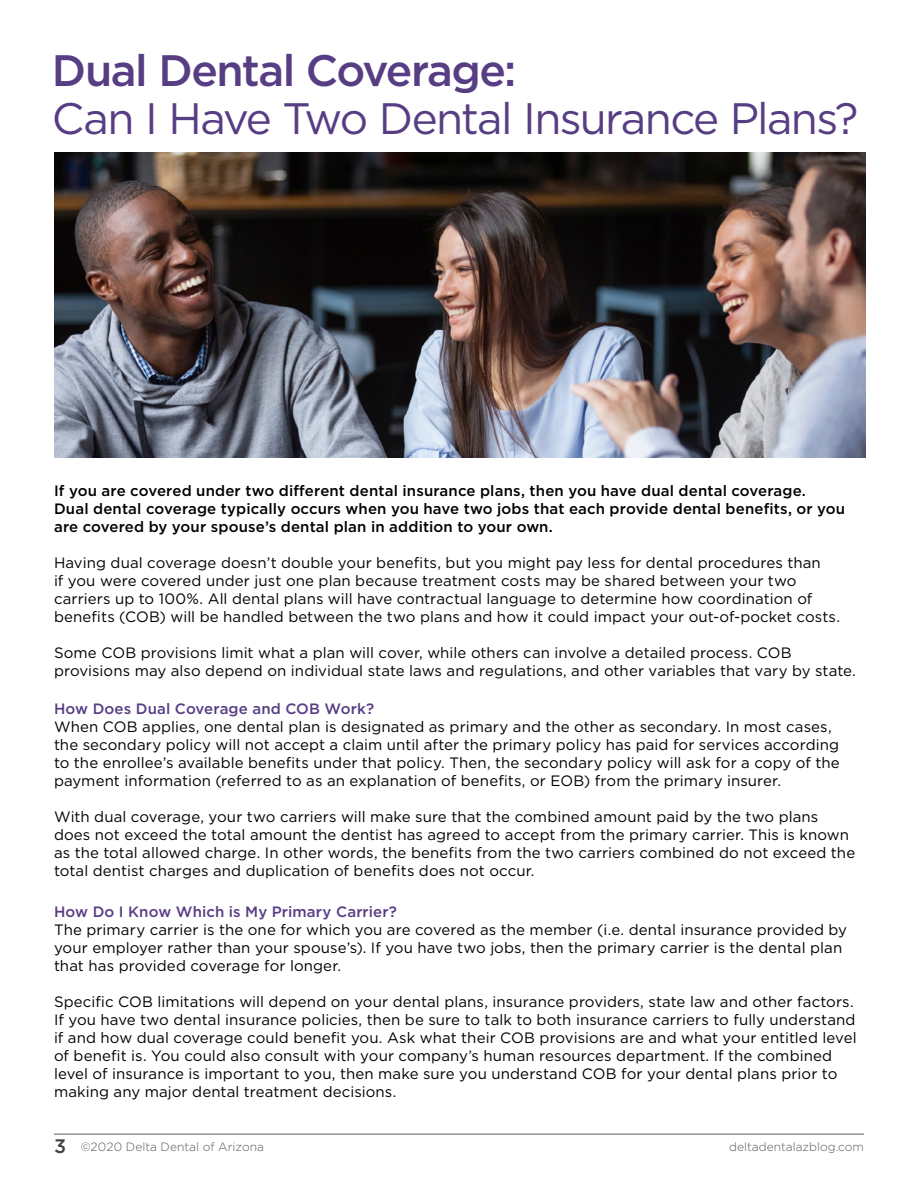
<style>
.page{position:relative;width:918px;height:1188px;background:#fff}
.page>*{position:absolute;margin:0;border:0;box-sizing:border-box;transform-origin:0 0}
.t1{font:43.95px "Gotham";letter-spacing:-.04em;color:#573d83}
.t2{font:500 43.95px "Gotham";letter-spacing:-.035em;color:#573d83}
.t3{font:15px/18px "Gotham";letter-spacing:.005em;color:#000}
.t4{font:500 15px/18px "Gotham";letter-spacing:.01em;color:#000}
.t5{font:500 15px "Gotham";letter-spacing:.01em;color:#573d83}
.t6{font:300 12px "Gotham";color:#58595b}
.s1{font-weight:500;font-size:19.5px;color:#414042}
</style>
<div class="page">
<img style="left:54px;top:152px;width:811px;height:306px">
<hr style="left:54px;top:1134px;width:810px;height:1px;background:#58595b">
<h1 class="t2" style="left:52px;top:42px;width:466px">Dual Dental Coverage:</h1>
<h1 class="t1" style="left:52px;top:90px;width:808px">Can I Have Two Dental Insurance Plans?</h1>
<p class="t4" style="left:54px;top:482px;width:793px">If you are covered under two different dental insurance plans, then you have dual dental coverage.<br>Dual dental coverage typically occurs when you have two jobs that each provide dental benefits, or you are covered by your spouse’s dental plan in addition to your own.</p>
<p class="t3" style="left:54px;top:554px;width:788px">Having dual coverage doesn’t double your benefits, but you might pay less for dental procedures than<br>if you were covered under just one plan because treatment costs may be shared between your two carriers up to 100%. All dental plans will have contractual language to determine how coordination of benefits (COB) will be handled between the two plans and how it could impact your out-of-pocket costs.</p>
<p class="t3" style="left:54px;top:644px;width:803px">Some COB provisions limit what a plan will cover, while others can involve a detailed process. COB provisions may also depend on individual state laws and regulations, and other variables that vary by state.</p>
<p class="t5" style="left:54px;top:699px;width:322px">How Does Dual Coverage and COB Work?</p>
<p class="t3" style="left:54px;top:717px;width:787px">When COB applies, one dental plan is designated as primary and the other as secondary. In most cases, the secondary policy will not accept a claim until after the primary policy has paid for services according to the enrollee’s available benefits under that policy. Then, the secondary policy will ask for a copy of the payment information (referred to as an explanation of benefits, or EOB) from the primary insurer.</p>
<p class="t3" style="left:54px;top:807px;width:803px">With dual coverage, your two carriers will make sure that the combined amount paid by the two plans does not exceed the total amount the dentist has agreed to accept from the primary carrier. This is known as the total allowed charge. In other words, the benefits from the two carriers combined do not exceed the total dentist charges and duplication of benefits does not occur.</p>
<p class="t5" style="left:54px;top:902px;width:344px">How Do I Know Which is My Primary Carrier?</p>
<p class="t3" style="left:54px;top:921px;width:795px">The primary carrier is the one for which you are covered as the member (i.e. dental insurance provided by your employer rather than your spouse’s). If you have two jobs, then the primary carrier is the dental plan that has provided coverage for longer.</p>
<p class="t3" style="left:54px;top:993px;width:804px">Specific COB limitations will depend on your dental plans, insurance providers, state law and other factors.<br>If you have two dental insurance policies, then be sure to talk to both insurance carriers to fully understand if and how dual coverage could benefit you. Ask what their COB provisions are and what your entitled level of benefit is. You could also consult with your company’s human resources department. If the combined level of insurance is important to you, then make sure you understand COB for your dental plans prior to making any major dental treatment decisions.</p>
<p class="t6" style="left:54px;top:1140px;width:211px"><span class="s1">3</span> ©2020 Delta Dental of Arizona</p>
<p class="t6" style="left:729px;top:1140px;width:136px">deltadentalazblog.com</p>
</div>
